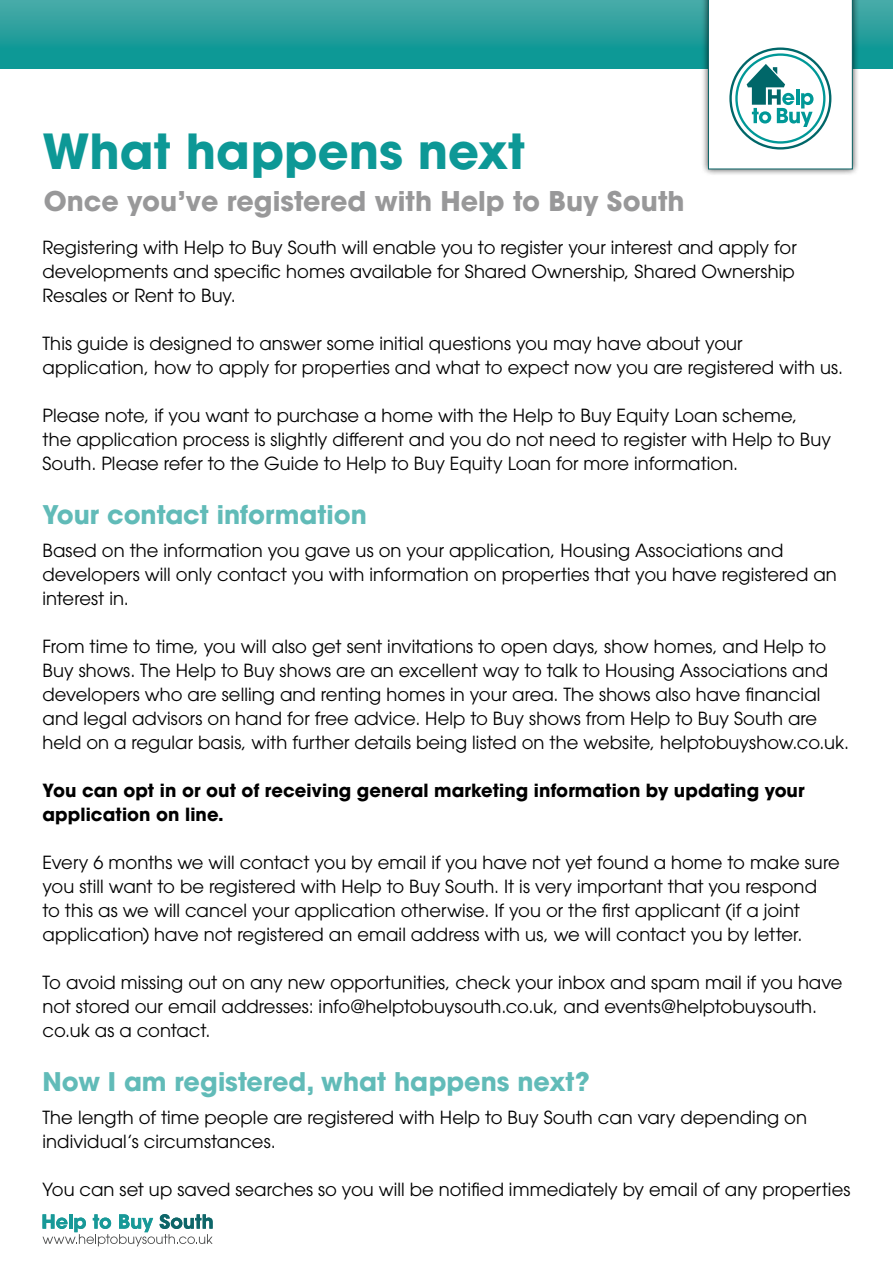
<style>
.page{position:relative;width:893px;height:1263px;background:#fff}
.page>*{position:absolute;margin:0;border:0;box-sizing:border-box;transform-origin:0 0}
.t1{font:700 48px "ITC Avant Garde Pro";color:#0d9896}
.t2{font:700 27px "ITC Avant Garde Pro";color:#989899}
.t3{font:700 25.5px "ITC Avant Garde Pro";color:#61bbb8}
.t4{font:18px/24px "ITC Avant Garde Pro";letter-spacing:.005em;color:#000}
.t5{font:700 18px/24px "ITC Avant Garde Pro";letter-spacing:.005em;color:#000}
</style>
<div class="page">
<div style="left:0;top:0;width:893px;height:68px;background:linear-gradient(to bottom,#49aaa7,#039593)"></div>
<svg style="left:43px;top:1214px;width:170px;height:32px"></svg>
<div style="left:701px;top:0;width:159px;height:176px;background:#000;opacity:.75"></div>
<svg style="left:708px;top:0;width:145px;height:169px"></svg>
<h1 class="t1" style="left:43px;top:120px;width:484px">What happens next</h1>
<h2 class="t2" style="left:44px;top:183px;width:642px">Once you’ve registered with Help to Buy South</h2>
<p class="t4" style="left:43px;top:235px;width:756px;text-align:justify">Registering with Help to Buy South will enable you to register your interest and apply for developments and specific homes available for Shared Ownership, Shared Ownership Resales or Rent to Buy.</p>
<p class="t4" style="left:43px;top:331px;width:802px">This guide is designed to answer some initial questions you may have about your application, how to apply for properties and what to expect now you are registered with us.</p>
<p class="t4" style="left:43px;top:403px;width:790px">Please note, if you want to purchase a home with the Help to Buy Equity Loan scheme,<br>the application process is slightly different and you do not need to register with Help to Buy<br>South. Please refer to the Guide to Help to Buy Equity Loan for more information.</p>
<h3 class="t3" style="left:43px;top:498px;width:326px">Your contact information</h3>
<p class="t4" style="left:43px;top:538px;width:796px">Based on the information you gave us on your application, Housing Associations and developers will only contact you with information on properties that you have registered an interest in.</p>
<p class="t4" style="left:43px;top:634px;width:808px">From time to time, you will also get sent invitations to open days, show homes, and Help to Buy shows. The Help to Buy shows are an excellent way to talk to Housing Associations and developers who are selling and renting homes in your area. The shows also have financial and legal advisors on hand for free advice. Help to Buy shows from Help to Buy South are held on a regular basis, with further details being listed on the website, helptobuyshow.co.uk.</p>
<p class="t5" style="left:43px;top:778px;width:764px">You can opt in or out of receiving general marketing information by updating your application on line.</p>
<p class="t4" style="left:43px;top:850px;width:799px">Every 6 months we will contact you by email if you have not yet found a home to make sure you still want to be registered with Help to Buy South. It is very important that you respond<br>to this as we will cancel your application otherwise. If you or the first applicant (if a joint application) have not registered an email address with us, we will contact you by letter.</p>
<p class="t4" style="left:43px;top:970px;width:802px">To avoid missing out on any new opportunities, check your inbox and spam mail if you have not stored our email addresses: info@helptobuysouth.co.uk, and events@helptobuysouth. co.uk as a contact.</p>
<h3 class="t3" style="left:43px;top:1065px;width:549px">Now I am registered, what happens next?</h3>
<p class="t4" style="left:43px;top:1105px;width:766px">The length of time people are registered with Help to Buy South can vary depending on individual’s circumstances.</p>
<p class="t4" style="left:43px;top:1177px;width:809px">You can set up saved searches so you will be notified immediately by email of any properties</p>
</div>
